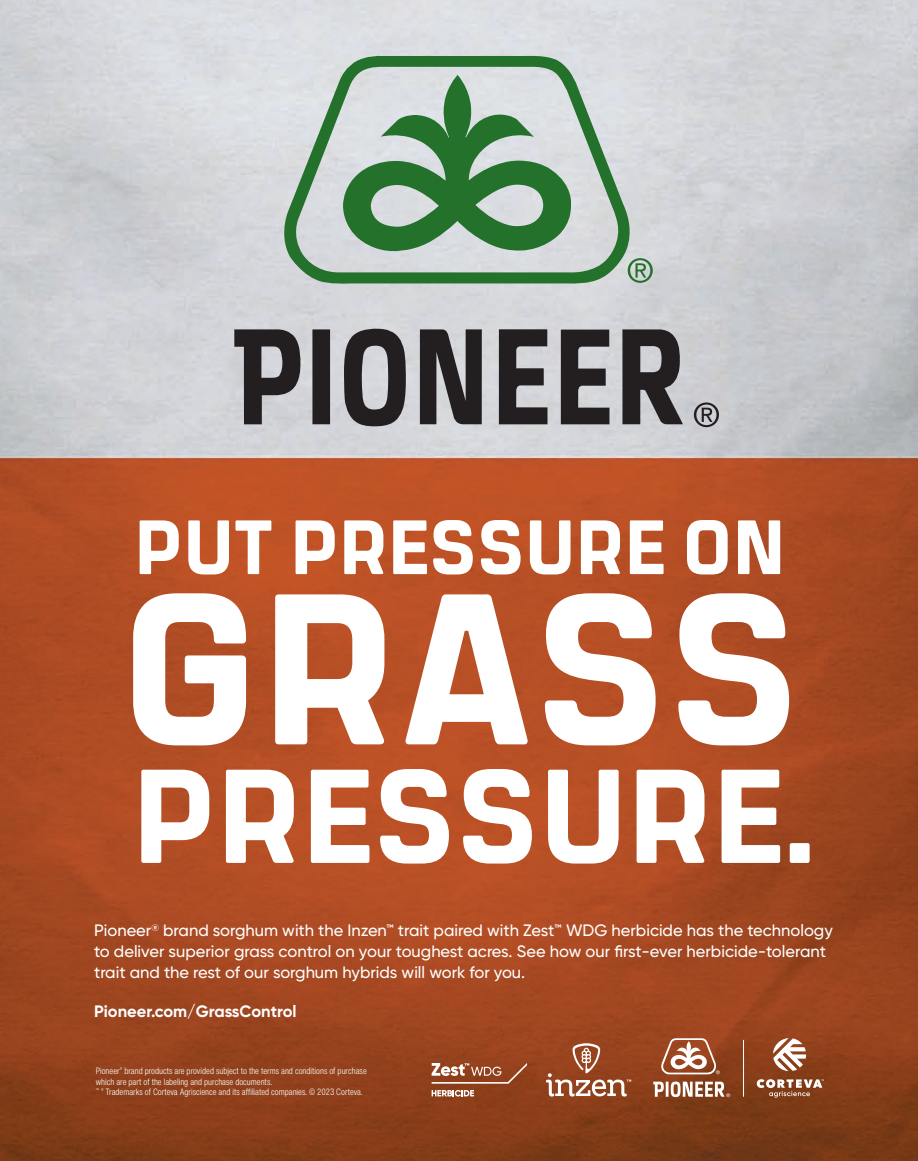
<style>
.page{position:relative;width:918px;height:1161px;background:#fff}
.page>*{position:absolute;margin:0;border:0;box-sizing:border-box;transform-origin:0 0}
.t1{font:800 133.2px "Manifold CF";letter-spacing:.01em;color:#fff}
.t2{font:500 16.5px/21px "Gilroy";color:#fff}
.t3{font:700 16.5px "Gilroy";color:#fff}
.t4{font:300 condensed 9px/10.5px "Helvetica Now Text";color:#fff}
</style>
<div class="page">
<img style="left:0;top:0;width:918px;height:1161px">
<img style="left:140px;top:520px;width:640px;height:54px">
<img style="left:133px;top:593px;width:656px;height:152px">
<svg style="left:546px;top:1043px;width:85px;height:54px;background:#aa6648"></svg>
<svg style="left:432px;top:1090px;width:42px;height:7px"></svg>
<svg style="left:432px;top:1063px;width:95px;height:21px;background:#ab6e53"></svg>
<svg style="left:561px;top:330px;width:48px;height:94px;background:#595759"></svg>
<svg style="left:622px;top:329px;width:61px;height:95px;background:#575557"></svg>
<svg style="left:234px;top:329px;width:67px;height:95px;background:#706e71"></svg>
<div style="left:312px;top:329px;width:18px;height:95px;background:#231f20"></div>
<svg style="left:344px;top:328px;width:62px;height:99px;background:#666467"></svg>
<svg style="left:420px;top:329px;width:62px;height:95px;background:#4e4b4d"></svg>
<svg style="left:499px;top:329px;width:49px;height:95px;background:#5b595b"></svg>
<svg style="left:694px;top:402px;width:25px;height:25px"></svg>
<svg style="left:277px;top:56px;width:361px;height:228px;background:#acc1b3"></svg>
<svg style="left:628px;top:258px;width:25px;height:25px"></svg>
<svg style="left:343px;top:75px;width:230px;height:177px;background:#8baf92"></svg>
<hr style="left:743px;top:1040px;width:1px;height:57px;background:#fff">
<svg style="left:773px;top:1038px;width:33px;height:33px"></svg>
<svg style="left:757px;top:1079px;width:67px;height:19px"></svg>
<svg style="left:653px;top:1082px;width:11px;height:15px"></svg>
<hr style="left:666px;top:1082px;width:3px;height:15px;background:#fff">
<svg style="left:671px;top:1081px;width:59px;height:16px"></svg>
<svg style="left:660px;top:1038px;width:60px;height:37px"></svg>
<p class="t1" style="left:133px;top:740px;width:683px">PRESSURE.</p>
<p class="t2" style="left:94px;top:920px;width:740px">Pioneer<sup>®</sup> brand sorghum with the Inzen™ trait paired with Zest™ WDG herbicide has the technology to deliver superior grass control on your toughest acres. See how our first-ever herbicide-tolerant trait and the rest of our sorghum hybrids will work for you.</p>
<p class="t3" style="left:94px;top:1001px;width:204px">Pioneer.com/GrassControl</p>
<p class="t4" style="left:96px;top:1066px;width:273px">Pioneer<sup>®</sup> brand products are provided subject to the terms and conditions of purchase which are part of the labeling and purchase documents.<br><sup>™</sup> <sup>®</sup> Trademarks of Corteva Agriscience and its affiliated companies. © 2023 Corteva.</p>
</div>
